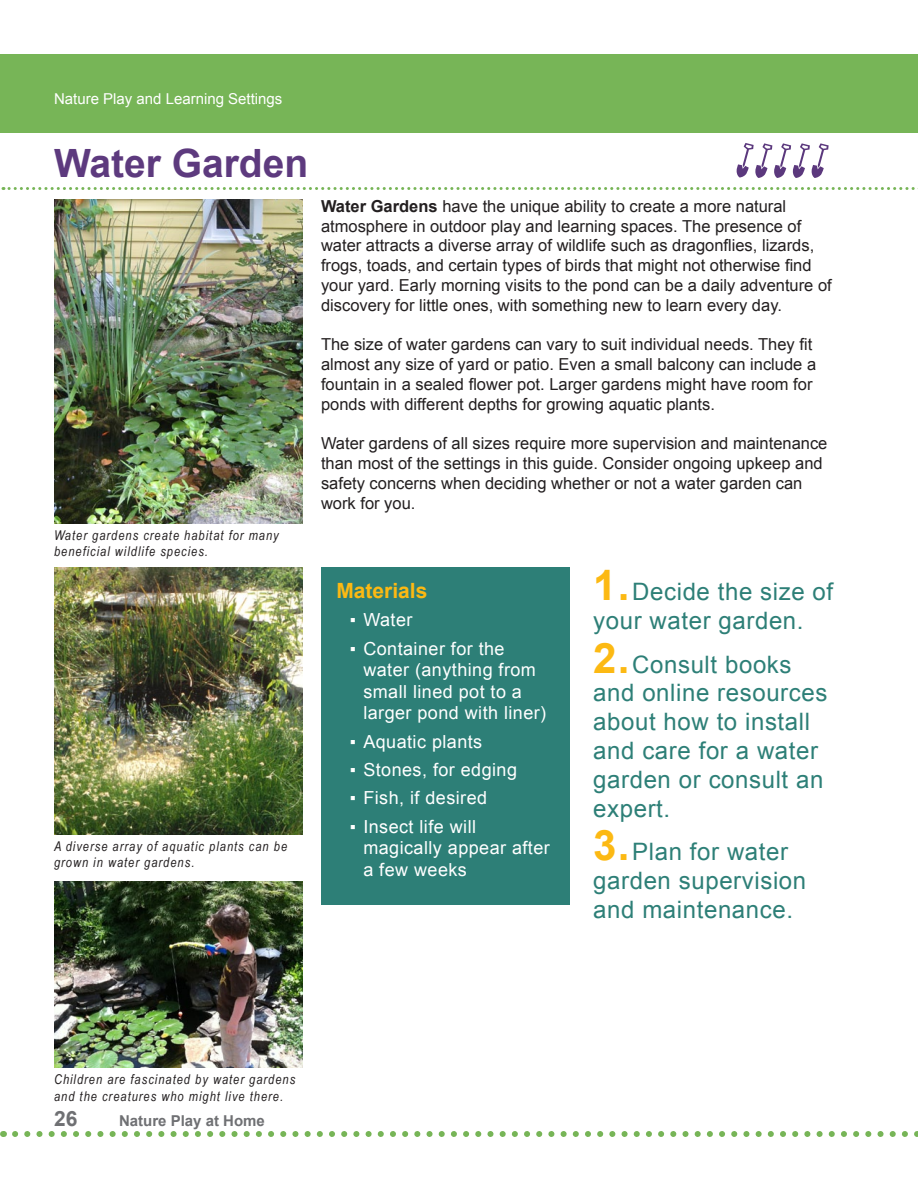
<style>
.page{position:relative;width:918px;height:1188px;background:#fff}
.page>*{position:absolute;margin:0;border:0;box-sizing:border-box;transform-origin:0 0}
.t1{font:700 39px "Arial";color:#5d3a7e}
.t2{font:24px/28.8px "Arial";letter-spacing:.025em;color:#2d7f77}
.t3{font:700 21px "Arial";color:#fcb913}
.t4{font:700 21px "Arial";color:#6f7073}
.t5{font:18px/21.6px "Arial";letter-spacing:.025em;color:#fff}
.t6{font:16.5px/19.8px "Arial";color:#231f20}
.t7{font:15px "Arial";color:#fff}
.t8{font:700 15px "Arial";color:#6f7073}
.t9{font:italic 13.5px/16.2px "Arial Narrow";letter-spacing:.075em;color:#231f20}
.s1{font-weight:700}
.s2{font-weight:700;font-size:42px;color:#fcb913}
</style>
<div class="page">
<div style="left:0;top:54px;width:918px;height:78px;background:#77b557"></div>
<div style="left:321px;top:568px;width:249px;height:337px;background:#2d7f77"></div>
<img style="left:54px;top:568px;width:249px;height:266px">
<img style="left:54px;top:200px;width:249px;height:324px">
<img style="left:54px;top:881px;width:249px;height:187px">
<svg style="left:15px;top:1131px;width:903px;height:6px"></svg>
<svg style="left:3px;top:187px;width:915px;height:3px"></svg>
<svg style="left:736px;top:143px;width:93px;height:35px"></svg>
<p class="t7" style="left:54px;top:89px;width:230px">Nature Play and Learning Settings</p>
<h1 class="t1" style="left:54px;top:137px;width:256px">Water Garden</h1>
<p class="t9" style="left:54px;top:527px;width:226px">Water gardens create habitat for many beneficial wildlife species.</p>
<p class="t9" style="left:54px;top:838px;width:235px">A diverse array of aquatic plants can be grown in water gardens.</p>
<p class="t6" style="left:321px;top:196px;width:512px"><span class="s1">Water Gardens</span> have the unique ability to create a more natural atmosphere in outdoor play and learning spaces. The presence of water attracts a diverse array of wildlife such as dragonflies, lizards, frogs, toads, and certain types of birds that might not otherwise find your yard. Early morning visits to the pond can be a daily adventure of discovery for little ones, with something new to learn every day.</p>
<p class="t6" style="left:321px;top:335px;width:497px">The size of water gardens can vary to suit individual needs. They fit almost any size of yard or patio. Even a small balcony can include a fountain in a sealed flower pot. Larger gardens might have room for ponds with different depths for growing aquatic plants.</p>
<p class="t6" style="left:321px;top:434px;width:508px">Water gardens of all sizes require more supervision and maintenance than most of the settings in this guide. Consider ongoing upkeep and safety concerns when deciding whether or not a water garden can work for you.</p>
<p class="t3" style="left:336px;top:576px;width:93px">Materials</p>
<p class="t5" style="left:350px;top:609px;width:64px">▪ Water</p>
<p class="t5" style="left:363px;top:638px;width:184px;text-indent:-14px">▪ Container for the water (anything from small lined pot to a larger pond with liner)</p>
<p class="t5" style="left:350px;top:731px;width:134px">▪ Aquatic plants</p>
<p class="t5" style="left:350px;top:759px;width:169px">▪ Stones, for edging</p>
<p class="t5" style="left:350px;top:787px;width:139px">▪ Fish, if desired</p>
<p class="t5" style="left:363px;top:816px;width:188px;text-indent:-14px">▪ Insect life will magically appear after a few weeks</p>
<h2 class="t2" style="left:593px;top:577px;width:241px"><span class="s2">1.</span>Decide the size of your water garden.</h2>
<h2 class="t2" style="left:593px;top:650px;width:236px"><span class="s2">2.</span>Consult books and online resources about how to install and care for a water garden or consult an expert.</h2>
<h2 class="t2" style="left:593px;top:838px;width:214px"><span class="s2">3.</span>Plan for water garden supervision and maintenance.</h2>
<p class="t9" style="left:54px;top:1071px;width:243px">Children are fascinated by water gardens and the creatures who might live there.</p>
<p class="t4" style="left:54px;top:1105px;width:25px">26</p>
<p class="t8" style="left:119px;top:1111px;width:147px">Nature Play at Home</p>
</div>
